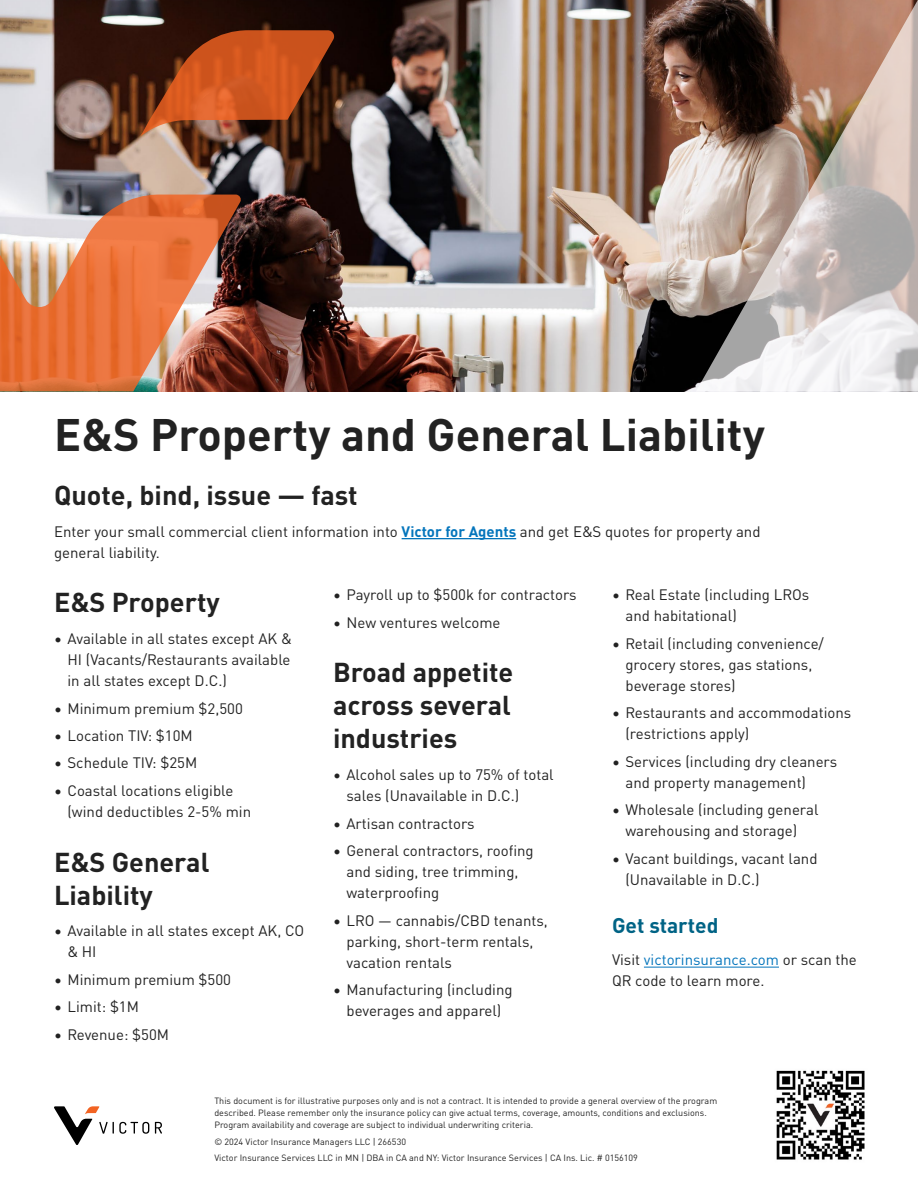
<style>
.page{position:relative;width:918px;height:1188px;background:#fff}
.page>*{position:absolute;margin:0;border:0;box-sizing:border-box;transform-origin:0 0}
.Page_Title_30_36{font:700 45px "DINOT";color:#222}
.Body_Subhead_1{font:700 27px/33px "DINOT";color:#222}
.CTA_Header{font:700 21px "DINOT";color:#006385}
.Body_Text_10_14{font:15px/21px "DINOT";color:#222}
.Disclaimer_Text_6_8{font:9px/12px "DINOT";color:#222}
.s1{font-weight:700;color:#0475bc}
.s2{color:#0475bc}
</style>
<div class="page">
<hr style="left:402px;top:538px;width:114px;height:1px;background:#0475bc">
<hr style="left:644px;top:967px;width:135px;height:1px;background:#0475bc">
<img style="left:776px;top:1070px;width:89px;height:90px">
<svg style="left:155px;top:1122px;width:7px;height:12px"></svg>
<svg style="left:54px;top:1106px;width:95px;height:39px"></svg>
<img style="left:0;top:0;width:696px;height:392px">
<svg style="left:696px;top:0;width:222px;height:392px;background:#ac9b93"></svg>
<img style="left:0;top:195px;width:242px;height:196px">
<svg style="left:141px;top:30px;width:195px;height:106px;background:#97421b"></svg>
<h1 class="Page_Title_30_36" style="left:54px;top:400px;width:712px">E&amp;S Property and General Liability</h1>
<h2 class="Body_Subhead_1" style="left:54px;top:476px;width:305px">Quote, bind, issue — fast</h2>
<p class="Body_Text_10_14" style="left:54px;top:519px;width:708px">Enter your small commercial client information into <span class="s1">Victor for Agents</span> and get E&amp;S quotes for property and general liability.</p>
<h2 class="Body_Subhead_1" style="left:54px;top:583px;width:167px">E&amp;S Property</h2>
<p class="Body_Text_10_14" style="left:68px;top:627px;width:226px;text-align:justify;text-indent:-14px">• Available in all states except AK &amp; HI (Vacants/Restaurants available in all states except D.C.)</p>
<p class="Body_Text_10_14" style="left:54px;top:696px;width:190px">• Minimum premium $2,500</p>
<p class="Body_Text_10_14" style="left:54px;top:724px;width:140px">• Location TIV: $10M</p>
<p class="Body_Text_10_14" style="left:54px;top:751px;width:145px">• Schedule TIV: $25M</p>
<p class="Body_Text_10_14" style="left:68px;top:779px;width:185px;text-indent:-14px">• Coastal locations eligible (wind deductibles 2-5% min</p>
<h2 class="Body_Subhead_1" style="left:54px;top:843px;width:157px">E&amp;S General<br>Liability</h2>
<p class="Body_Text_10_14" style="left:68px;top:919px;width:238px;text-indent:-14px">• Available in all states except AK, CO &amp; HI</p>
<p class="Body_Text_10_14" style="left:54px;top:968px;width:179px">• Minimum premium $500</p>
<p class="Body_Text_10_14" style="left:54px;top:995px;width:87px">• Limit: $1M</p>
<p class="Body_Text_10_14" style="left:54px;top:1023px;width:117px">• Revenue: $50M</p>
<p class="Body_Text_10_14" style="left:333px;top:583px;width:245px">• Payroll up to $500k for contractors</p>
<p class="Body_Text_10_14" style="left:333px;top:611px;width:169px">• New ventures welcome</p>
<h2 class="Body_Subhead_1" style="left:333px;top:654px;width:182px;text-align:justify">Broad appetite across several industries</h2>
<p class="Body_Text_10_14" style="left:346px;top:763px;width:209px;text-indent:-14px">• Alcohol sales up to 75% of total sales (Unavailable in D.C.)</p>
<p class="Body_Text_10_14" style="left:333px;top:811px;width:143px">• Artisan contractors</p>
<p class="Body_Text_10_14" style="left:346px;top:839px;width:189px;text-indent:-14px">• General contractors, roofing and siding, tree trimming, waterproofing</p>
<p class="Body_Text_10_14" style="left:346px;top:908px;width:203px;text-indent:-14px">• LRO — cannabis/CBD tenants, parking, short-term rentals, vacation rentals</p>
<p class="Body_Text_10_14" style="left:333px;top:978px;width:181px;text-align:center">• Manufacturing (including beverages and apparel)</p>
<p class="Body_Text_10_14" style="left:626px;top:583px;width:185px;text-indent:-14px">• Real Estate (including LROs and habitational)</p>
<p class="Body_Text_10_14" style="left:626px;top:632px;width:200px;text-indent:-14px">• Retail (including convenience/ grocery stores, gas stations, beverage stores)</p>
<p class="Body_Text_10_14" style="left:626px;top:701px;width:227px;text-indent:-14px">• Restaurants and accommodations (restrictions apply)</p>
<p class="Body_Text_10_14" style="left:626px;top:749px;width:213px;text-indent:-14px">• Services (including dry cleaners and property management)</p>
<p class="Body_Text_10_14" style="left:612px;top:798px;width:208px;text-align:center">• Wholesale (including general warehousing and storage)</p>
<p class="Body_Text_10_14" style="left:626px;top:846px;width:194px;text-indent:-14px">• Vacant buildings, vacant land (Unavailable in D.C.)</p>
<p class="CTA_Header" style="left:612px;top:909px;width:108px">Get started</p>
<p class="Body_Text_10_14" style="left:612px;top:948px;width:246px">Visit <span class="s2">victorinsurance.com</span> or scan the<br>QR code to learn more.</p>
<p class="Disclaimer_Text_6_8" style="left:214px;top:1094px;width:504px">This document is for illustrative purposes only and is not a contract. It is intended to provide a general overview of the program described. Please remember only the insurance policy can give actual terms, coverage, amounts, conditions and exclusions.<br>Program availability and coverage are subject to individual underwriting criteria.</p>
<p class="Disclaimer_Text_6_8" style="left:214px;top:1135px;width:193px">© 2024 Victor Insurance Managers LLC | 266530</p>
<p class="Disclaimer_Text_6_8" style="left:214px;top:1151px;width:425px">Victor Insurance Services LLC in MN | DBA in CA and NY: Victor Insurance Services | CA Ins. Lic. # 0156109</p>
</div>
